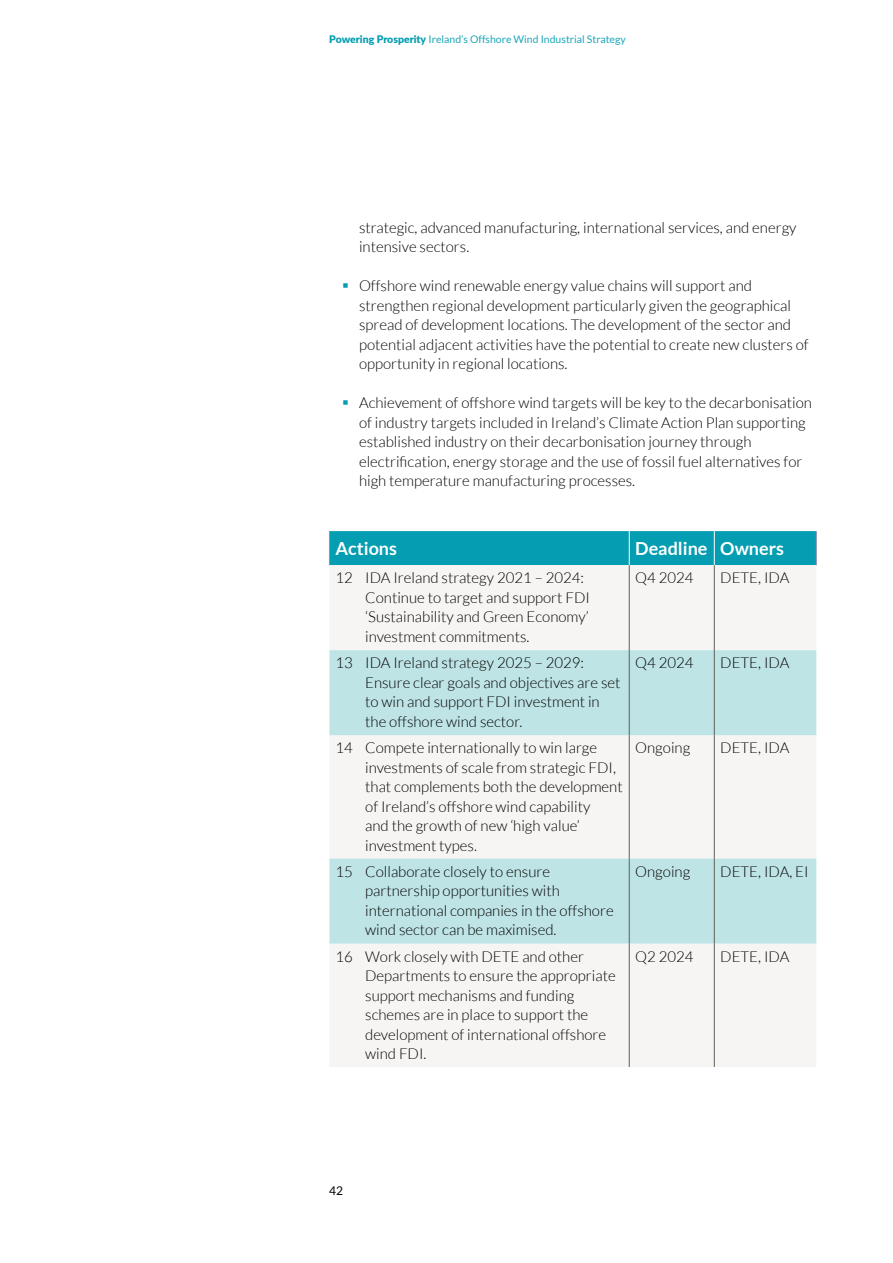
<style>
.page{position:relative;width:893px;height:1263px;background:#fff}
.page>*{position:absolute;margin:0;border:0;box-sizing:border-box;transform-origin:0 0}
.H4_Title_Table_White{font:700 18px "Lato";color:#fff}
.H3_Table_Title{font:700 18px "Lato";color:#fff}
.Offshore_Body{font:300 15px/19.5px "Lato";color:#000}
.Offshore_Page_Number_Black{font:12px "Lato";color:#000}
.t1{font:10.5px "Lato";color:#1da7b9}
.s1{font-weight:900;color:#049db1}
</style>
<div class="page">
<div style="left:330px;top:531px;width:486px;height:34px;background:#049db1"></div>
<div style="left:329px;top:565px;width:487px;height:502px;background:#f6f5f3"></div>
<svg style="left:329px;top:650px;width:487px;height:293px;fill:#bfe4e6"></svg>
<hr style="left:329px;top:531px;width:1px;height:34px;background:#9490b7">
<hr style="left:816px;top:531px;width:1px;height:34px;background:#9490b7">
<hr style="left:629px;top:531px;width:1px;height:34px;background:#fff">
<hr style="left:714px;top:531px;width:1px;height:34px;background:#fff">
<hr style="left:629px;top:565px;width:1px;height:85px;background:#5d5f56">
<hr style="left:714px;top:565px;width:1px;height:85px;background:#5d5f56">
<hr style="left:629px;top:650px;width:1px;height:85px;background:#5d5f56">
<hr style="left:714px;top:650px;width:1px;height:85px;background:#5d5f56">
<hr style="left:629px;top:735px;width:1px;height:123px;background:#5d5f56">
<hr style="left:714px;top:735px;width:1px;height:123px;background:#5d5f56">
<hr style="left:629px;top:858px;width:1px;height:85px;background:#5d5f56">
<hr style="left:714px;top:858px;width:1px;height:85px;background:#5d5f56">
<hr style="left:629px;top:943px;width:1px;height:124px;background:#5d5f56">
<hr style="left:714px;top:943px;width:1px;height:124px;background:#5d5f56">
<p class="t1" style="left:329px;top:34px;width:298px"><span class="s1">Powering Prosperity</span> Ireland’s Offshore Wind Industrial Strategy</p>
<p class="Offshore_Body" style="left:359px;top:217px;width:439px">strategic, advanced manufacturing, international services, and energy intensive sectors.</p>
<p class="Offshore_Body" style="left:359px;top:276px;width:451px">Offshore wind renewable energy value chains will support and strengthen regional development particularly given the geographical spread of development locations. The development of the sector and potential adjacent activities have the potential to create new clusters of opportunity in regional locations.</p>
<p class="Offshore_Body" style="left:359px;top:393px;width:454px">Achievement of offshore wind targets will be key to the decarbonisation of industry targets included in Ireland’s Climate Action Plan supporting established industry on their decarbonisation journey through electrification, energy storage and the use of fossil fuel alternatives for high temperature manufacturing processes.</p>
<p class="H4_Title_Table_White" style="left:335px;top:538px;width:63px">Actions</p>
<p class="H4_Title_Table_White" style="left:635px;top:538px;width:74px">Deadline</p>
<p class="H3_Table_Title" style="left:720px;top:538px;width:65px">Owners</p>
<p class="Offshore_Body" style="left:335px;top:568px;width:19px">12</p>
<p class="Offshore_Body" style="left:365px;top:568px;width:226px">IDA Ireland strategy 2021 – 2024:<br>Continue to target and support FDI ‘Sustainability and Green Economy’ investment commitments.</p>
<p class="Offshore_Body" style="left:635px;top:568px;width:60px">Q4 2024</p>
<p class="Offshore_Body" style="left:720px;top:568px;width:71px">DETE, IDA</p>
<p class="Offshore_Body" style="left:335px;top:653px;width:19px">13</p>
<p class="Offshore_Body" style="left:365px;top:653px;width:257px">IDA Ireland strategy 2025 – 2029:<br>Ensure clear goals and objectives are set to win and support FDI investment in the offshore wind sector.</p>
<p class="Offshore_Body" style="left:635px;top:653px;width:60px">Q4 2024</p>
<p class="Offshore_Body" style="left:720px;top:653px;width:71px">DETE, IDA</p>
<p class="Offshore_Body" style="left:335px;top:738px;width:19px">14</p>
<p class="Offshore_Body" style="left:365px;top:738px;width:259px">Compete internationally to win large investments of scale from strategic FDI, that complements both the development of Ireland’s offshore wind capability<br>and the growth of new ‘high value’ investment types.</p>
<p class="Offshore_Body" style="left:635px;top:738px;width:56px">Ongoing</p>
<p class="Offshore_Body" style="left:720px;top:738px;width:71px">DETE, IDA</p>
<p class="Offshore_Body" style="left:335px;top:861px;width:19px">15</p>
<p class="Offshore_Body" style="left:365px;top:861px;width:250px">Collaborate closely to ensure partnership opportunities with international companies in the offshore wind sector can be maximised.</p>
<p class="Offshore_Body" style="left:635px;top:861px;width:56px">Ongoing</p>
<p class="Offshore_Body" style="left:720px;top:861px;width:90px">DETE, IDA, EI</p>
<p class="Offshore_Body" style="left:335px;top:946px;width:19px">16</p>
<p class="Offshore_Body" style="left:365px;top:946px;width:252px">Work closely with DETE and other<br>Departments to ensure the appropriate support mechanisms and funding schemes are in place to support the development of international offshore wind FDI.</p>
<p class="Offshore_Body" style="left:635px;top:946px;width:60px">Q2 2024</p>
<p class="Offshore_Body" style="left:720px;top:946px;width:71px">DETE, IDA</p>
<p class="Offshore_Page_Number_Black" style="left:329px;top:1184px;width:15px">42</p>
</div>
